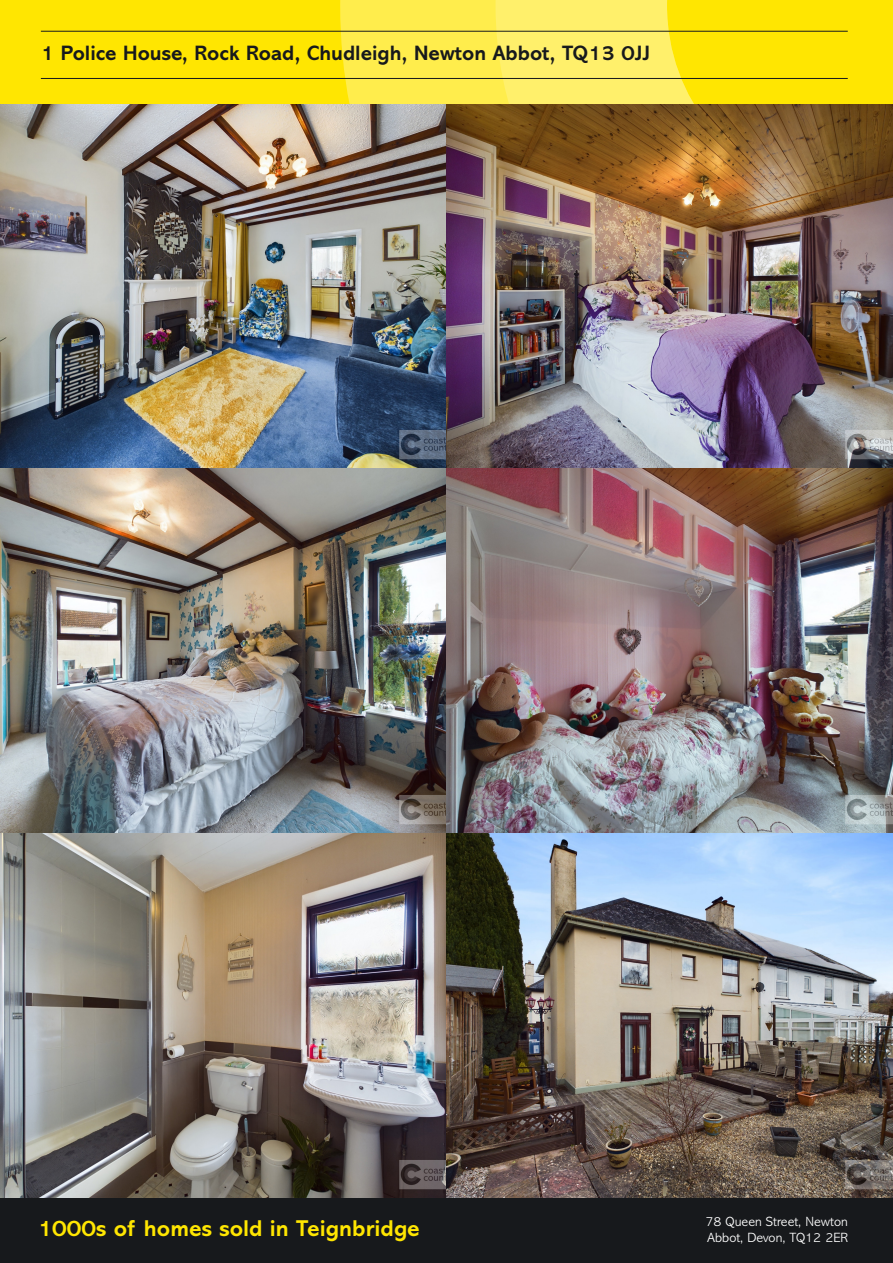
<style>
.page{position:relative;width:893px;height:1263px;background:#fff}
.page>*{position:absolute;margin:0;border:0;box-sizing:border-box;transform-origin:0 0}
.t1{font:700 23.1px "Abadi MT Std";color:#ffe601}
.t2{font:700 21px "Abadi MT Std";color:#17191c}
.t3{font:300 13.5px/16.5px "Abadi MT Std";color:#fff}
</style>
<div class="page">
<img style="left:0;top:103px;width:446px;height:365px">
<img style="left:446px;top:103px;width:447px;height:365px">
<img style="left:0;top:468px;width:446px;height:365px">
<img style="left:0;top:833px;width:446px;height:365px">
<img style="left:446px;top:468px;width:447px;height:365px">
<img style="left:446px;top:833px;width:447px;height:365px">
<div style="left:0;top:0;width:893px;height:103px;background:#ffe601"></div>
<div style="left:340px;top:0;width:481px;height:103px;background:#ffed4c"></div>
<svg style="left:496px;top:0;width:325px;height:103px;background:#feea3a"></svg>
<div style="left:0;top:1198px;width:893px;height:65px;background:#17191c"></div>
<hr style="left:41px;top:31px;width:807px;height:1px;background:#17191c">
<hr style="left:41px;top:78px;width:807px;height:1px;background:#17191c">
<p class="t2" style="left:41px;top:41px;width:611px">1 Police House, Rock Road, Chudleigh, Newton Abbot, TQ13 0JJ</p>
<p class="t1" style="left:38px;top:1215px;width:383px">1000s of homes sold in Teignbridge</p>
<p class="t3" style="left:706px;top:1213px;width:144px">78 Queen Street, Newton<br>Abbot, Devon, TQ12 2ER</p>
</div>
